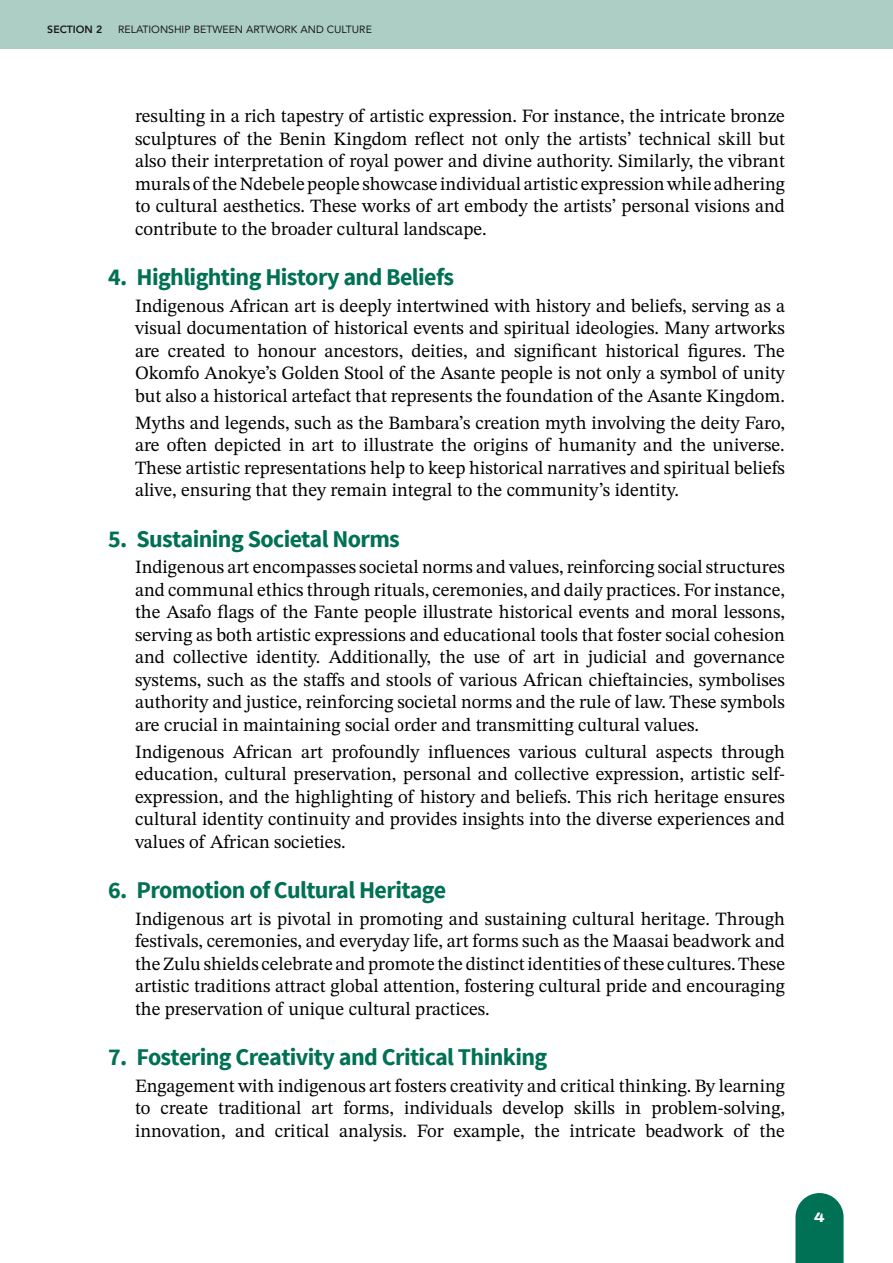
<style>
.page{position:relative;width:893px;height:1263px;background:#fff}
.page>*{position:absolute;margin:0;border:0;box-sizing:border-box;transform-origin:0 0}
.Heading_4{font:700 24px "Source Sans Pro";letter-spacing:-.025em;color:#007154}
.Body_Indent_Numbering{font:18.75px/22.5px "STIX Two Text";color:#000;text-align:justify}
.t1{font:800 13.5px "Archivo Expanded";color:#fff}
.t2{font:10.5px "Avenir";color:#1a1a1a}
.t3{font:800 10.5px "Avenir";color:#1a1a1a}
</style>
<div class="page">
<div style="left:0;top:0;width:893px;height:49px;background:#adcec5"></div>
<svg style="left:795px;top:1193px;width:49px;height:70px"></svg>
<p class="t3" style="left:47px;top:21px;width:57px">SECTION 2</p>
<p class="t2" style="left:118px;top:21px;width:255px">RELATIONSHIP BETWEEN ARTWORK AND CULTURE</p>
<p class="Body_Indent_Numbering" style="left:135px;top:105px;width:651px">resulting in a rich tapestry of artistic expression. For instance, the intricate bronze sculptures of the Benin Kingdom reflect not only the artists’ technical skill but also their interpretation of royal power and divine authority. Similarly, the vibrant murals of the Ndebele people showcase individual artistic expression while adhering to cultural aesthetics. These works of art embody the artists’ personal visions and contribute to the broader cultural landscape.</p>
<p class="Heading_4" style="left:108px;top:262px;width:347px">4. Highlighting History and Beliefs</p>
<p class="Body_Indent_Numbering" style="left:135px;top:294px;width:651px">Indigenous African art is deeply intertwined with history and beliefs, serving as a visual documentation of historical events and spiritual ideologies. Many artworks are created to honour ancestors, deities, and significant historical figures. The Okomfo Anokye’s Golden Stool of the Asante people is not only a symbol of unity but also a historical artefact that represents the foundation of the Asante Kingdom.</p>
<p class="Body_Indent_Numbering" style="left:135px;top:411px;width:651px">Myths and legends, such as the Bambara’s creation myth involving the deity Faro, are often depicted in art to illustrate the origins of humanity and the universe.<br>These artistic representations help to keep historical narratives and spiritual beliefs alive, ensuring that they remain integral to the community’s identity.</p>
<p class="Heading_4" style="left:108px;top:523px;width:293px">5. Sustaining Societal Norms</p>
<p class="Body_Indent_Numbering" style="left:135px;top:556px;width:651px">Indigenous art encompasses societal norms and values, reinforcing social structures and communal ethics through rituals, ceremonies, and daily practices. For instance, the Asafo flags of the Fante people illustrate historical events and moral lessons, serving as both artistic expressions and educational tools that foster social cohesion and collective identity. Additionally, the use of art in judicial and governance systems, such as the staffs and stools of various African chieftaincies, symbolises authority and justice, reinforcing societal norms and the rule of law. These symbols are crucial in maintaining social order and transmitting cultural values.</p>
<p class="Body_Indent_Numbering" style="left:135px;top:740px;width:651px">Indigenous African art profoundly influences various cultural aspects through education, cultural preservation, personal and collective expression, artistic self&shy;expression, and the highlighting of history and beliefs. This rich heritage ensures cultural identity continuity and provides insights into the diverse experiences and values of African societies.</p>
<p class="Heading_4" style="left:108px;top:875px;width:340px">6. Promotion of Cultural Heritage</p>
<p class="Body_Indent_Numbering" style="left:135px;top:907px;width:651px">Indigenous art is pivotal in promoting and sustaining cultural heritage. Through festivals, ceremonies, and everyday life, art forms such as the Maasai beadwork and the Zulu shields celebrate and promote the distinct identities of these cultures. These artistic traditions attract global attention, fostering cultural pride and encouraging the preservation of unique cultural practices.</p>
<p class="Heading_4" style="left:108px;top:1042px;width:441px">7. Fostering Creativity and Critical Thinking</p>
<p class="Body_Indent_Numbering" style="left:135px;top:1074px;width:651px">Engagement with indigenous art fosters creativity and critical thinking. By learning to create traditional art forms, individuals develop skills in problem-solving, innovation, and critical analysis. For example, the intricate beadwork of the</p>
<p class="t1" style="left:814px;top:1207px;width:12px">4</p>
</div>
